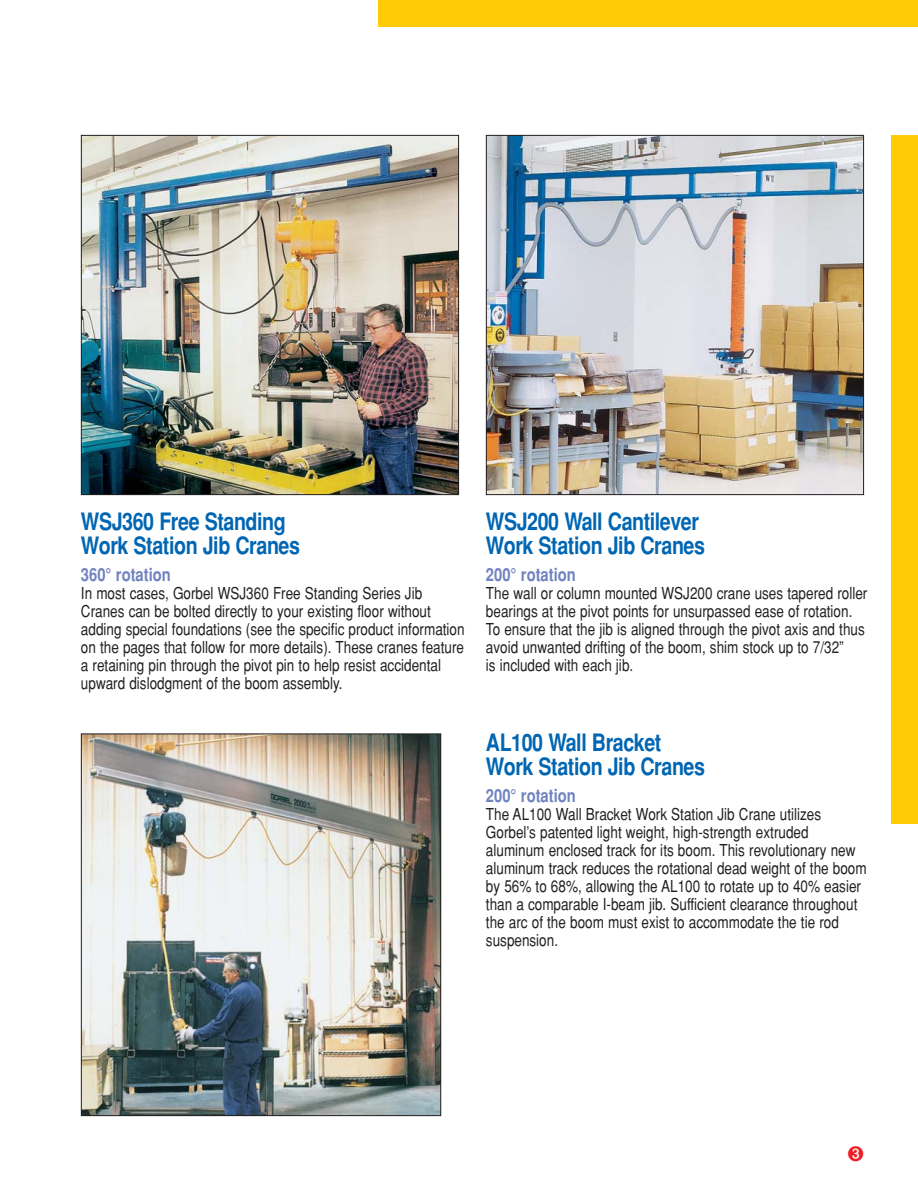
<style>
.page{position:relative;width:918px;height:1188px;background:#fff}
.page>*{position:absolute;margin:0;border:0;box-sizing:border-box;transform-origin:0 0}
.t1{font:700 24px/24px "Helvetica";letter-spacing:-.02em;color:#0066b3;scale:.82 1}
.t2{font:700 18px "Helvetica";color:#7082c0;scale:.82 1}
.t3{font:16.5px/18px "Helvetica";color:#231f20;scale:.82 1}
</style>
<div class="page">
<img style="left:83px;top:736px;width:356px;height:378px">
<div style="left:81px;top:734px;width:360px;height:382px;border:1px solid #231f20"></div>
<img style="left:83px;top:137px;width:374px;height:356px">
<div style="left:81px;top:135px;width:378px;height:360px;border:1px solid #231f20"></div>
<img style="left:488px;top:137px;width:374px;height:356px">
<div style="left:486px;top:135px;width:378px;height:360px;border:1px solid #231f20"></div>
<div style="left:378px;top:0;width:540px;height:27px;background:#ffcb04"></div>
<div style="left:891px;top:135px;width:27px;height:689px;background:#ffcb04"></div>
<h1 class="t1" style="left:81px;top:512px;width:269px">WSJ360 Free Standing<br>Work Station Jib Cranes</h1>
<p class="t2" style="left:81px;top:569px;width:111px">360° rotation</p>
<p class="t3" style="left:81px;top:586px;width:469px">In most cases, Gorbel WSJ360 Free Standing Series Jib Cranes can be bolted directly to your existing floor without adding special foundations (see the specific product information on the pages that follow for more details). These cranes feature a retaining pin through the pivot pin to help resist accidental upward dislodgment of the boom assembly.</p>
<h1 class="t1" style="left:486px;top:512px;width:269px">WSJ200 Wall Cantilever<br>Work Station Jib Cranes</h1>
<p class="t2" style="left:486px;top:569px;width:111px">200° rotation</p>
<p class="t3" style="left:486px;top:586px;width:467px">The wall or column mounted WSJ200 crane uses tapered roller bearings at the pivot points for unsurpassed ease of rotation.<br>To ensure that the jib is aligned through the pivot axis and thus avoid unwanted drifting of the boom, shim stock up to 7/32”<br>is included with each jib.</p>
<h1 class="t1" style="left:486px;top:733px;width:269px">AL100 Wall Bracket<br>Work Station Jib Cranes</h1>
<p class="t2" style="left:486px;top:789px;width:111px">200° rotation</p>
<p class="t3" style="left:486px;top:807px;width:466px">The AL100 Wall Bracket Work Station Jib Crane utilizes Gorbel’s patented light weight, high-strength extruded aluminum enclosed track for its boom. This revolutionary new aluminum track reduces the rotational dead weight of the boom by 56% to 68%, allowing the AL100 to rotate up to 40% easier than a comparable I-beam jib. Sufficient clearance throughout the arc of the boom must exist to accommodate the tie rod suspension.</p>
</div>
